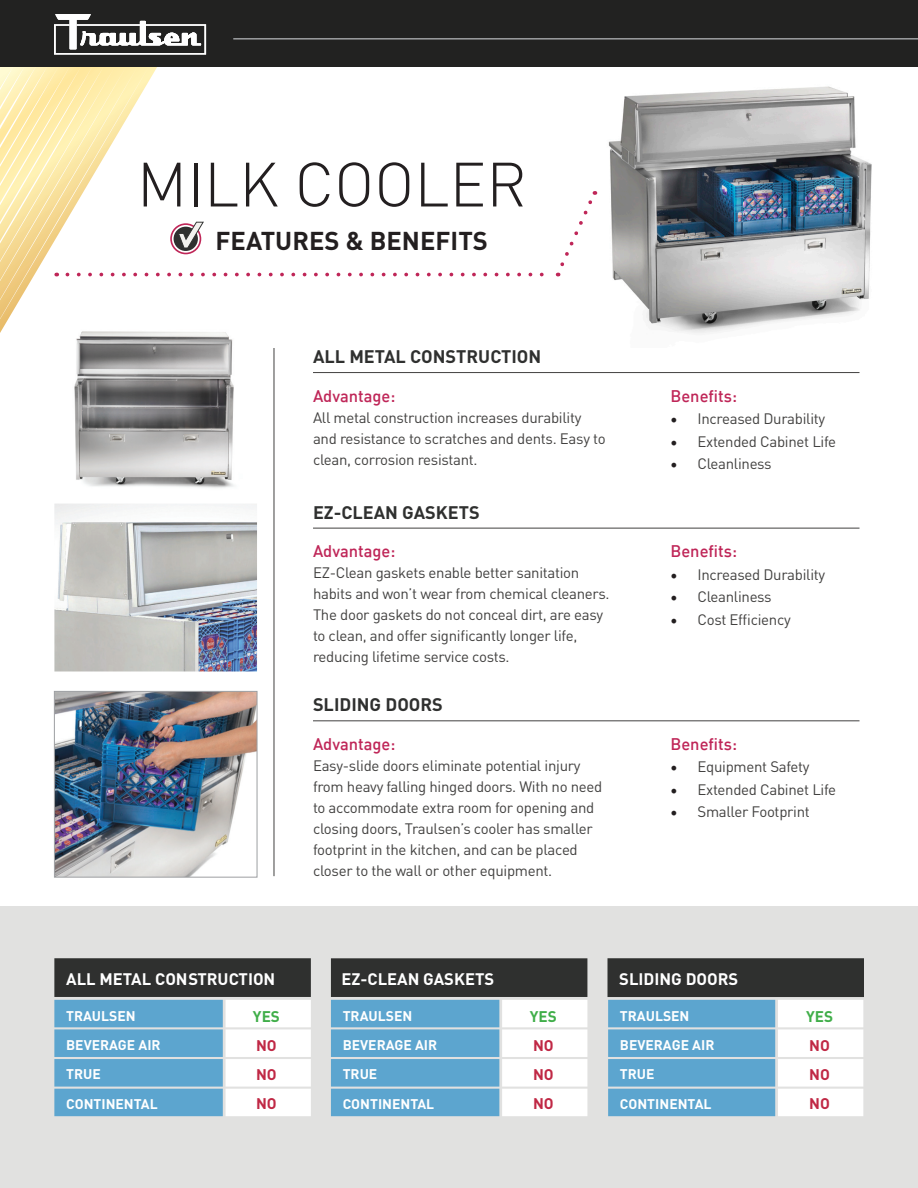
<style>
.page{position:relative;width:918px;height:1188px;background:#fff}
.page>*{position:absolute;margin:0;border:0;box-sizing:border-box;transform-origin:0 0}
.t1{font:300 61.5px "DIN";color:#231f20}
.t2{font:700 25.5px "DIN";color:#231f20}
.t3{font:700 18px "DIN";color:#2f302f}
.t4{font:500 16.5px "DIN";color:#bf2658}
.t5{font:700 16.5px "DIN";color:#fff}
.t6{font:700 15.3px "DIN";color:#c02845}
.t7{font:700 15.3px "DIN";color:#40ae49}
.t8{font:15px/21px "DIN";letter-spacing:-.02em;color:#424140}
.t9{font:700 13.8px "DIN";color:#fff}
.s1{font-family:"Minion Pro";font-size:18px;color:#231f20}
</style>
<div class="page">
<div style="left:0;top:0;width:918px;height:67px;background:#222221"></div>
<svg style="left:54px;top:14px;width:152px;height:41px"></svg>
<hr style="left:233px;top:38px;width:685px;height:2px;background:#9d9fa2">
<div style="left:0;top:907px;width:918px;height:281px;background:#e1e1e0"></div>
<hr style="left:313px;top:372px;width:547px;height:1px;background:#424140">
<hr style="left:313px;top:528px;width:547px;height:1px;background:#424140">
<hr style="left:313px;top:721px;width:547px;height:1px;background:#424140">
<img style="left:74px;top:342px;width:160px;height:146px">
<img style="left:54px;top:504px;width:203px;height:168px">
<img style="left:56px;top:693px;width:199px;height:182px">
<div style="left:54px;top:691px;width:203px;height:186px;border:1px solid #9d9fa2"></div>
<hr style="left:274px;top:348px;width:1px;height:528px;background:#424140">
<img style="left:597px;top:86px;width:275px;height:248px">
<svg style="left:54px;top:958px;width:257px;height:158px;background:#7fa1b4"></svg>
<svg style="left:331px;top:958px;width:256px;height:158px;background:#7fa1b3"></svg>
<svg style="left:608px;top:958px;width:256px;height:158px;background:#7fa1b4"></svg>
<svg style="left:0;top:67px;width:597px;height:275px"></svg>
<p class="t1" style="left:137px;top:147px;width:391px">MILK COOLER</p>
<p class="t2" style="left:216px;top:224px;width:274px">FEATURES &amp; BENEFITS</p>
<p class="t3" style="left:313px;top:345px;width:230px">ALL METAL CONSTRUCTION</p>
<p class="t4" style="left:313px;top:385px;width:84px">Advantage:</p>
<p class="t8" style="left:313px;top:406px;width:294px">All metal construction increases durability and resistance to scratches and dents. Easy to clean, corrosion resistant.</p>
<p class="t3" style="left:313px;top:500px;width:168px">EZ-CLEAN GASKETS</p>
<p class="t4" style="left:313px;top:541px;width:84px">Advantage:</p>
<p class="t8" style="left:313px;top:562px;width:298px">EZ-Clean gaskets enable better sanitation habits and won’t wear from chemical cleaners.<br>The door gaskets do not conceal dirt, are easy to clean, and offer significantly longer life, reducing lifetime service costs.</p>
<p class="t3" style="left:313px;top:693px;width:131px">SLIDING DOORS</p>
<p class="t4" style="left:313px;top:733px;width:84px">Advantage:</p>
<p class="t8" style="left:313px;top:755px;width:291px">Easy-slide doors eliminate potential injury from heavy falling hinged doors. With no need to accommodate extra room for opening and closing doors, Traulsen’s cooler has smaller footprint in the kitchen, and can be placed closer to the wall or other equipment.</p>
<p class="t4" style="left:670px;top:385px;width:68px">Benefits:</p>
<p class="t8" style="left:670px;top:408px;width:156px"><span class="s1">•</span> Increased Durability</p>
<p class="t8" style="left:670px;top:430px;width:167px"><span class="s1">•</span> Extended Cabinet Life</p>
<p class="t8" style="left:670px;top:453px;width:103px"><span class="s1">•</span> Cleanliness</p>
<p class="t4" style="left:670px;top:541px;width:68px">Benefits:</p>
<p class="t8" style="left:670px;top:563px;width:156px"><span class="s1">•</span> Increased Durability</p>
<p class="t8" style="left:670px;top:586px;width:103px"><span class="s1">•</span> Cleanliness</p>
<p class="t8" style="left:670px;top:608px;width:122px"><span class="s1">•</span> Cost Efficiency</p>
<p class="t4" style="left:670px;top:733px;width:68px">Benefits:</p>
<p class="t8" style="left:670px;top:756px;width:141px"><span class="s1">•</span> Equipment Safety</p>
<p class="t8" style="left:670px;top:779px;width:167px"><span class="s1">•</span> Extended Cabinet Life</p>
<p class="t8" style="left:670px;top:801px;width:141px"><span class="s1">•</span> Smaller Footprint</p>
<p class="t5" style="left:66px;top:968px;width:211px">ALL METAL CONSTRUCTION</p>
<p class="t5" style="left:341px;top:968px;width:154px">EZ-CLEAN GASKETS</p>
<p class="t9" style="left:343px;top:1007px;width:71px">TRAULSEN</p>
<p class="t9" style="left:343px;top:1036px;width:96px">BEVERAGE AIR</p>
<p class="t9" style="left:343px;top:1065px;width:36px">TRUE</p>
<p class="t9" style="left:343px;top:1095px;width:93px">CONTINENTAL</p>
<p class="t7" style="left:253px;top:1006px;width:28px">YES</p>
<p class="t6" style="left:256px;top:1035px;width:22px">NO</p>
<p class="t6" style="left:256px;top:1064px;width:22px">NO</p>
<p class="t6" style="left:256px;top:1094px;width:22px">NO</p>
<p class="t9" style="left:66px;top:1007px;width:71px">TRAULSEN</p>
<p class="t9" style="left:66px;top:1036px;width:96px">BEVERAGE AIR</p>
<p class="t9" style="left:66px;top:1065px;width:36px">TRUE</p>
<p class="t9" style="left:66px;top:1095px;width:93px">CONTINENTAL</p>
<p class="t7" style="left:530px;top:1006px;width:28px">YES</p>
<p class="t6" style="left:533px;top:1035px;width:22px">NO</p>
<p class="t6" style="left:533px;top:1064px;width:22px">NO</p>
<p class="t6" style="left:533px;top:1094px;width:22px">NO</p>
<p class="t5" style="left:619px;top:968px;width:121px">SLIDING DOORS</p>
<p class="t9" style="left:620px;top:1007px;width:71px">TRAULSEN</p>
<p class="t9" style="left:620px;top:1036px;width:96px">BEVERAGE AIR</p>
<p class="t9" style="left:620px;top:1065px;width:36px">TRUE</p>
<p class="t9" style="left:620px;top:1095px;width:93px">CONTINENTAL</p>
<p class="t7" style="left:806px;top:1006px;width:28px">YES</p>
<p class="t6" style="left:809px;top:1035px;width:22px">NO</p>
<p class="t6" style="left:809px;top:1064px;width:22px">NO</p>
<p class="t6" style="left:809px;top:1094px;width:22px">NO</p>
</div>
